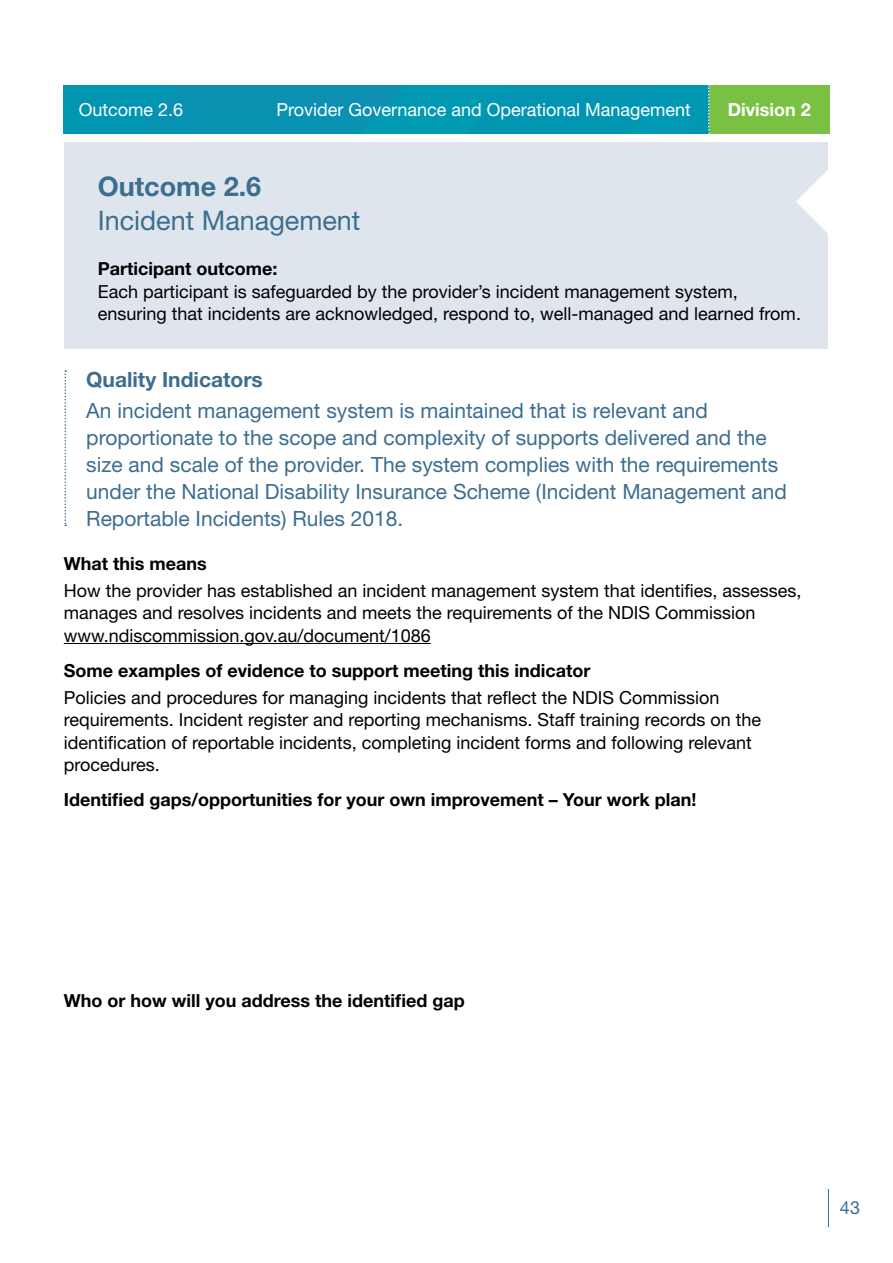
<style>
.page{position:relative;width:893px;height:1263px;background:#fff}
.page>*{position:absolute;margin:0;border:0;box-sizing:border-box;transform-origin:0 0}
.t1{font:27px "Helvetica Neue";color:#3b6e8f}
.t2{font:700 27px "Helvetica Neue";color:#3b6e8f}
.t3{font:21px/27px "Helvetica Neue";color:#3b6e8f}
.t4{font:700 21px "Helvetica Neue";color:#3b6e8f}
.t5{font:18px/22.5px "Helvetica Neue";color:#000}
.t6{font:700 18px "Helvetica Neue";color:#000}
.t7{font:18px "Helvetica Neue";color:#fff}
.t8{font:700 18px "Helvetica Neue";color:#fff}
.t9{font:18px "Helvetica Neue";color:#3b6e8f}
</style>
<div class="page">
<div style="left:64px;top:85px;width:765px;height:49px;background:#0096b2"></div>
<svg style="left:173px;top:85px;width:232px;height:40px"></svg>
<div style="left:708px;top:85px;width:121px;height:49px;background:#7ac143"></div>
<hr style="left:828px;top:1189px;width:1px;height:38px;background:#3b6e8f">
<div style="left:65px;top:142px;width:763px;height:207px;background:#dfe5ed"></div>
<svg style="left:796px;top:170px;width:32px;height:63px"></svg>
<hr style="left:64px;top:643px;width:367px;height:1px;background:#000">
<svg style="left:65px;top:370px;width:1px;height:156px"></svg>
<p class="t7" style="left:79px;top:99px;width:106px">Outcome 2.6</p>
<p class="t7" style="left:276px;top:99px;width:416px">Provider Governance and Operational Management</p>
<p class="t8" style="left:728px;top:98px;width:84px">Division 2</p>
<h1 class="t2" style="left:98px;top:169px;width:165px">Outcome 2.6</h1>
<h1 class="t1" style="left:98px;top:204px;width:264px">Incident Management</h1>
<p class="t6" style="left:98px;top:258px;width:181px">Participant outcome:</p>
<p class="t5" style="left:98px;top:280px;width:705px">Each participant is safeguarded by the provider’s incident management system, ensuring that incidents are acknowledged, respond to, well-managed and learned from.</p>
<p class="t4" style="left:86px;top:366px;width:178px">Quality Indicators</p>
<p class="t3" style="left:86px;top:397px;width:702px">An incident management system is maintained that is relevant and proportionate to the scope and complexity of supports delivered and the size and scale of the provider. The system complies with the requirements under the National Disability Insurance Scheme (Incident Management and Reportable Incidents) Rules 2018.</p>
<p class="t6" style="left:64px;top:552px;width:144px">What this means</p>
<p class="t5" style="left:64px;top:579px;width:739px">How the provider has established an incident management system that identifies, assesses, manages and resolves incidents and meets the requirements of the NDIS Commission www.ndiscommission.gov.au/document/1086</p>
<p class="t6" style="left:64px;top:659px;width:528px">Some examples of evidence to support meeting this indicator</p>
<p class="t5" style="left:64px;top:686px;width:699px">Policies and procedures for managing incidents that reflect the NDIS Commission requirements. Incident register and reporting mechanisms. Staff training records on the identification of reportable incidents, completing incident forms and following relevant procedures.</p>
<p class="t6" style="left:64px;top:789px;width:634px">Identified gaps/opportunities for your own improvement – Your work plan!</p>
<p class="t6" style="left:64px;top:990px;width:402px">Who or how will you address the identified gap</p>
<p class="t9" style="left:840px;top:1197px;width:22px">43</p>
</div>
